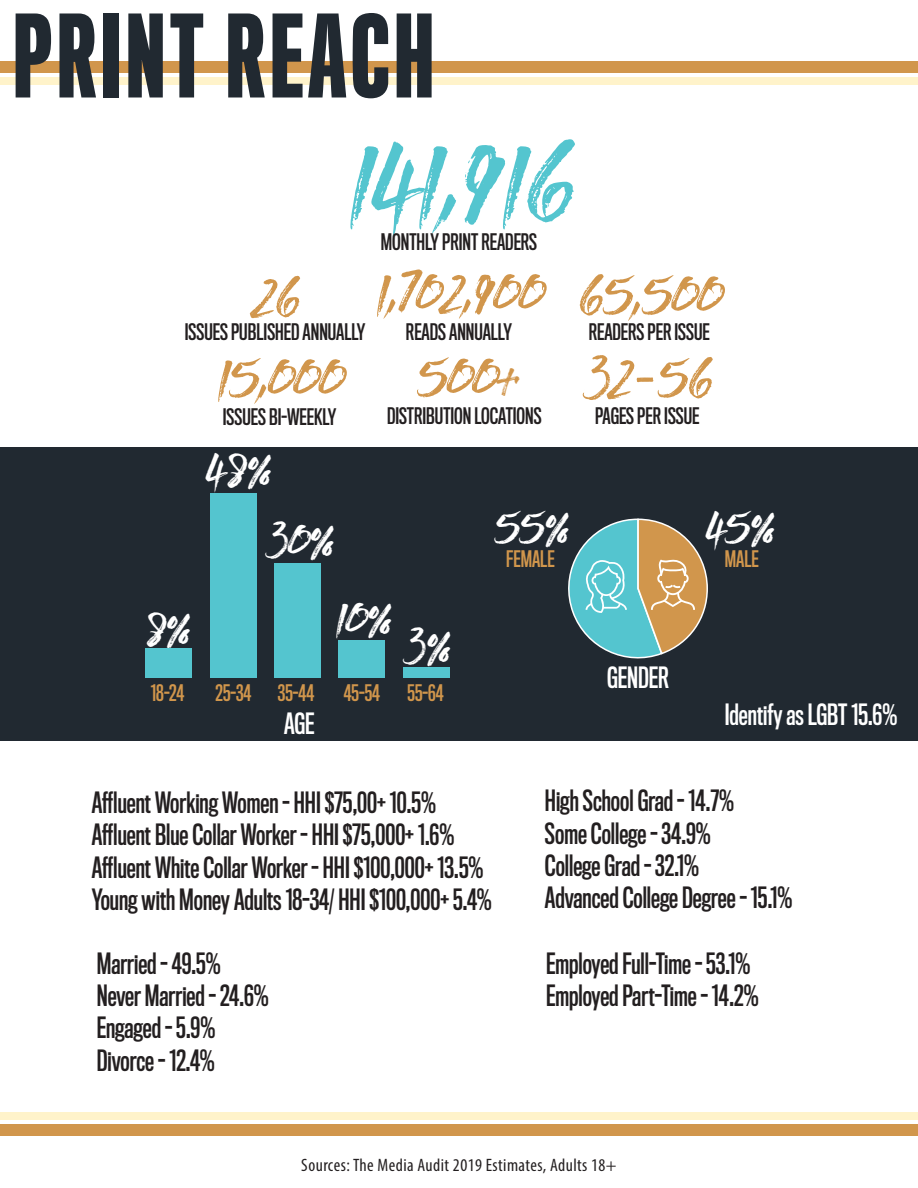
<style>
.page{position:relative;width:918px;height:1188px;background:#fff}
.page>*{position:absolute;margin:0;border:0;box-sizing:border-box;transform-origin:0 0}
.t1{font:italic 108px "STONEHARBOUR";color:#54c5cf}
.t2{font:500 105px "Titling Gothic FB Skyline";letter-spacing:.05em;color:#212931}
.t3{font:italic 54px "STONEHARBOUR";color:#d1964c}
.t4{font:italic 45px/71.2px "STONEHARBOUR";color:#fff}
.t5{font:27px/32.4px "Titling Gothic FB Comp Standard";color:#231f20}
.t6{font:27px "Titling Gothic FB Comp Standard";color:#fff}
.t7{font:21px "Titling Gothic FB Comp Standard";color:#231f20}
.t8{font:21px "Titling Gothic FB Comp Standard";color:#d1964c}
.t9{font:condensed 18px "Myriad Pro";letter-spacing:.025em;color:#231f20}
.s1{font-size:36px}
</style>
<div class="page">
<div style="left:0;top:61px;width:918px;height:12px;background:#d1964c"></div>
<div style="left:0;top:77px;width:918px;height:8px;background:#fff3ca"></div>
<div style="left:0;top:1125px;width:918px;height:11px;background:#d1964c"></div>
<div style="left:0;top:1112px;width:918px;height:8px;background:#fff3ca"></div>
<div style="left:0;top:447px;width:918px;height:294px;background:#212931"></div>
<svg style="left:568px;top:518px;width:140px;height:141px"></svg>
<div style="left:146px;top:648px;width:46px;height:30px;background:#54c5cf"></div>
<div style="left:210px;top:494px;width:46px;height:184px;background:#54c5cf"></div>
<div style="left:274px;top:563px;width:47px;height:115px;background:#54c5cf"></div>
<div style="left:339px;top:641px;width:46px;height:37px;background:#54c5cf"></div>
<div style="left:403px;top:667px;width:46px;height:11px;background:#54c5cf"></div>
<h2 class="t2" style="left:14px;top:-3px;width:422px">PRINT REACH</h2>
<h1 class="t1" style="left:346px;top:97px;width:227px">141,916</h1>
<p class="t7" style="left:381px;top:230px;width:158px">MONTHLY PRINT READERS</p>
<h3 class="t3" style="left:375px;top:251px;width:169px">1,7O2,9OO</h3>
<p class="t7" style="left:406px;top:320px;width:108px">READS ANNUALLY</p>
<p class="t7" style="left:589px;top:320px;width:123px">READERS PER ISSUE</p>
<h3 class="t3" style="left:252px;top:255px;width:48px">26</h3>
<h3 class="t3" style="left:577px;top:253px;width:145px">65,5OO</h3>
<h3 class="t3" style="left:216px;top:336px;width:128px">15,OOO</h3>
<h3 class="t3" style="left:416px;top:335px;width:98px">5OO<span class="s1">+</span></h3>
<h3 class="t3" style="left:584px;top:336px;width:129px">32-56</h3>
<p class="t7" style="left:185px;top:320px;width:182px">ISSUES PUBLISHED ANNUALLY</p>
<p class="t7" style="left:223px;top:405px;width:115px">ISSUES BI-WEEKLY</p>
<p class="t7" style="left:387px;top:404px;width:156px">DISTRIBUTION LOCATIONS</p>
<p class="t7" style="left:595px;top:404px;width:106px">PAGES PER ISSUE</p>
<h3 class="t4" style="left:266px;top:429px;width:67px;text-indent:-61px">48%<br>3O%</h3>
<h3 class="t4" style="left:143px;top:588px;width:47px">8%</h3>
<h3 class="t4" style="left:335px;top:577px;width:56px">1O%</h3>
<h3 class="t4" style="left:404px;top:605px;width:46px">3%</h3>
<p class="t8" style="left:151px;top:681px;width:35px">18-24</p>
<p class="t8" style="left:216px;top:681px;width:37px">25-34</p>
<p class="t8" style="left:278px;top:681px;width:38px">35-44</p>
<p class="t8" style="left:344px;top:681px;width:38px">45-54</p>
<p class="t8" style="left:408px;top:681px;width:38px">55-64</p>
<p class="t6" style="left:284px;top:708px;width:32px">AGE</p>
<h3 class="t4" style="left:494px;top:487px;width:75px">55%</h3>
<h3 class="t4" style="left:705px;top:487px;width:69px">45%</h3>
<p class="t8" style="left:506px;top:547px;width:50px">FEMALE</p>
<p class="t8" style="left:725px;top:547px;width:35px">MALE</p>
<p class="t6" style="left:607px;top:662px;width:63px">GENDER</p>
<p class="t6" style="left:725px;top:699px;width:174px">Identify as LGBT 15.6%</p>
<p class="t5" style="left:92px;top:787px;width:401px">Affluent Working Women - HHI $75,00+ 10.5% Affluent Blue Collar Worker - HHI $75,000+ 1.6% Affluent White Collar Worker - HHI $100,000+ 13.5% Young with Money Adults 18-34/ HHI $100,000+ 5.4%</p>
<p class="t5" style="left:545px;top:785px;width:249px">High School Grad - 14.7%<br>Some College - 34.9%<br>College Grad - 32.1%<br>Advanced College Degree - 15.1%</p>
<p class="t5" style="left:97px;top:948px;width:174px">Married - 49.5%<br>Never Married - 24.6%<br>Engaged - 5.9%<br>Divorce - 12.4%</p>
<p class="t5" style="left:546px;top:948px;width:214px">Employed Full-Time - 53.1%<br>Employed Part-Time - 14.2%</p>
<p class="t9" style="left:301px;top:1155px;width:317px">Sources: The Media Audit 2019 Estimates, Adults 18+</p>
</div>
